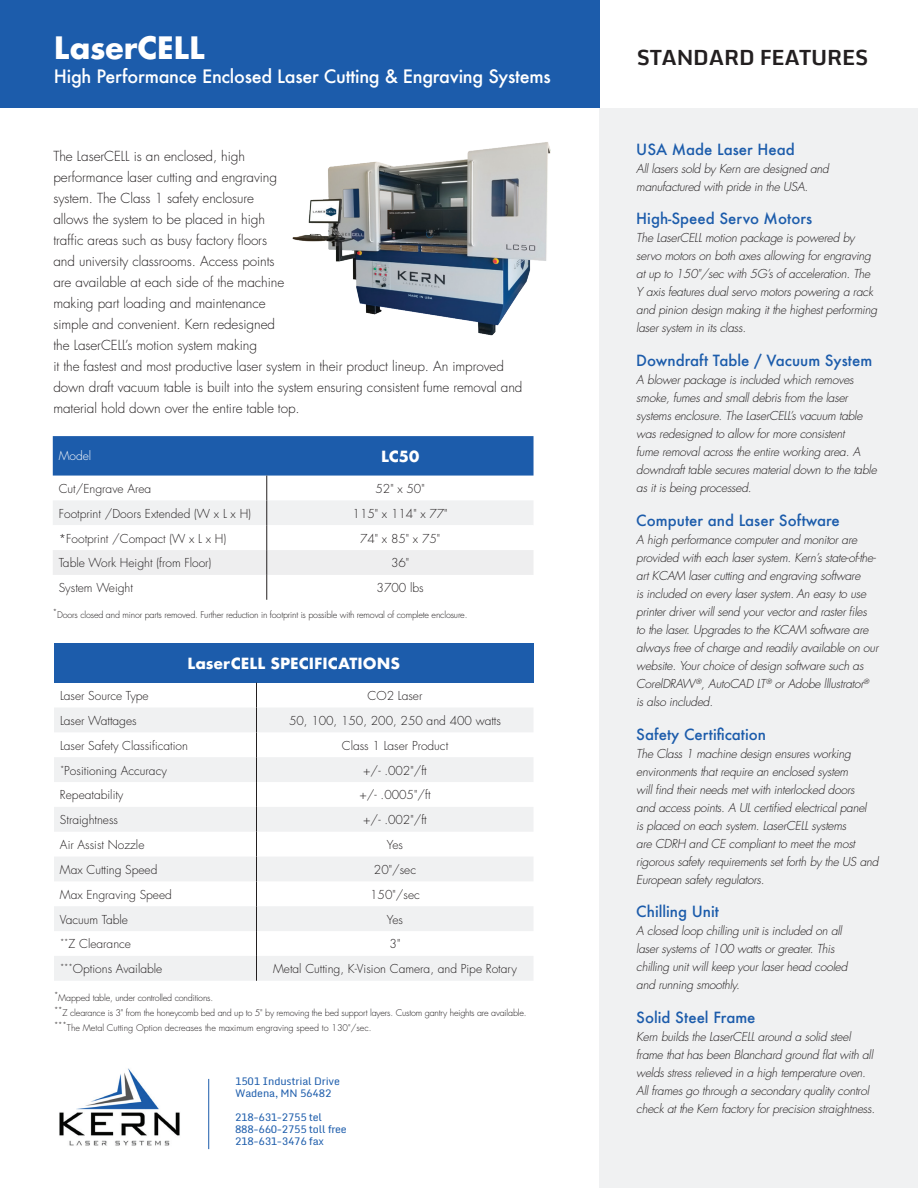
<style>
.page{position:relative;width:918px;height:1188px;background:#fff}
.page>*{position:absolute;margin:0;border:0;box-sizing:border-box;transform-origin:0 0}
.t1{font:700 30px "Futura";letter-spacing:-.015em;color:#fff}
.t2{font:700 21px "Monda";letter-spacing:-.01em;color:#231f20}
.t3{font:500 18px "Futura";letter-spacing:-.015em;color:#fff}
.t4{font:500 15px "Futura";color:#1c5cab}
.t5{font:700 15px "Futura";color:#fff}
.t6{font:300 13.5px/21px "Futura Std";letter-spacing:-.005em;color:#231f20}
.t7{font:italic 300 12px/18px "Futura Std";letter-spacing:-.02em;color:#231f20}
.t8{font:300 12px "Futura Std";color:#231f20}
.t9{font:300 12px "Futura Std";color:#fff}
.t10{font:10.5px/12px "Monda";letter-spacing:-.025em;color:#1c5cab}
.t11{font:300 9px/15px "Futura Std";letter-spacing:-.02em;color:#231f20}
</style>
<div class="page">
<div style="left:0;top:0;width:599px;height:108px;background:#1c5cab"></div>
<div style="left:599px;top:108px;width:319px;height:1080px;background:#f0f1f2"></div>
<img style="left:292px;top:142px;width:259px;height:194px">
<svg style="left:53px;top:436px;width:481px;height:164px"></svg>
<img style="left:59px;top:1068px;width:121px;height:78px">
<hr style="left:208px;top:1079px;width:1px;height:70px;background:#1c5cab">
<div style="left:54px;top:644px;width:480px;height:39px;background:#1c5cab"></div>
<svg style="left:54px;top:683px;width:479px;height:298px"></svg>
<h1 class="t1" style="left:54px;top:26px;width:153px">LaserCELL</h1>
<h3 class="t3" style="left:54px;top:64px;width:498px">High Performance Enclosed Laser Cutting &amp; Engraving Systems</h3>
<p class="t6" style="left:53px;top:146px;width:471px">The LaserCELL is an enclosed, high<br>performance laser cutting and engraving<br>system. The Class 1 safety enclosure<br>allows the system to be placed in high<br>traffic areas such as busy factory floors<br>and university classrooms. Access points<br>are available at each side of the machine<br>making part loading and maintenance<br>simple and convenient. Kern redesigned<br>the LaserCELL’s motion system making<br>it the fastest and most productive laser system in their product lineup. An improved down draft vacuum table is built into the system ensuring consistent fume removal and material hold down over the entire table top.</p>
<p class="t9" style="left:59px;top:448px;width:34px">Model</p>
<p class="t5" style="left:381px;top:446px;width:40px">LC50</p>
<p class="t8" style="left:59px;top:481px;width:94px">Cut/Engrave Area</p>
<p class="t8" style="left:376px;top:481px;width:51px">52" x 50"</p>
<p class="t8" style="left:59px;top:506px;width:194px">Footprint /Doors Extended (W x L x H)</p>
<p class="t8" style="left:353px;top:506px;width:97px">115" x 114" x 77"</p>
<p class="t8" style="left:59px;top:531px;width:169px">*Footprint /Compact (W x L x H)</p>
<p class="t8" style="left:360px;top:531px;width:82px">74" x 85" x 75"</p>
<p class="t8" style="left:59px;top:556px;width:154px">Table Work Height (from Floor)</p>
<p class="t8" style="left:391px;top:556px;width:20px">36"</p>
<p class="t8" style="left:59px;top:581px;width:76px">System Weight</p>
<p class="t8" style="left:377px;top:581px;width:49px">3700 lbs</p>
<p class="t11" style="left:53px;top:607px;width:416px"><sup>*</sup>Doors closed and minor parts removed. Further reduction in footprint is possible with removal of complete enclosure.</p>
<p class="t5" style="left:187px;top:653px;width:214px">LaserCELL SPECIFICATIONS</p>
<p class="t8" style="left:60px;top:688px;width:90px">Laser Source Type</p>
<p class="t8" style="left:368px;top:688px;width:56px">CO2 Laser</p>
<p class="t8" style="left:60px;top:713px;width:78px">Laser Wattages</p>
<p class="t8" style="left:289px;top:713px;width:213px">50, 100, 150, 200, 250 and 400 watts</p>
<p class="t8" style="left:60px;top:738px;width:130px">Laser Safety Classification</p>
<p class="t8" style="left:342px;top:738px;width:108px">Class 1 Laser Product</p>
<p class="t8" style="left:60px;top:763px;width:108px"><sup>*</sup>Positioning Accuracy</p>
<p class="t8" style="left:363px;top:763px;width:65px">+/- .002"/ft</p>
<p class="t8" style="left:60px;top:788px;width:65px">Repeatability</p>
<p class="t8" style="left:360px;top:788px;width:73px">+/- .0005"/ft</p>
<p class="t8" style="left:60px;top:813px;width:60px">Straightness</p>
<p class="t8" style="left:363px;top:813px;width:65px">+/- .002"/ft</p>
<p class="t8" style="left:60px;top:837px;width:86px">Air Assist Nozzle</p>
<p class="t8" style="left:387px;top:837px;width:18px">Yes</p>
<p class="t8" style="left:60px;top:862px;width:99px">Max Cutting Speed</p>
<p class="t8" style="left:374px;top:862px;width:44px">20"/sec</p>
<p class="t8" style="left:60px;top:887px;width:113px">Max Engraving Speed</p>
<p class="t8" style="left:370px;top:887px;width:51px">150"/sec</p>
<p class="t8" style="left:60px;top:912px;width:70px">Vacuum Table</p>
<p class="t8" style="left:387px;top:912px;width:18px">Yes</p>
<p class="t8" style="left:60px;top:937px;width:73px"><sup>**</sup>Z Clearance</p>
<p class="t8" style="left:390px;top:937px;width:12px">3"</p>
<p class="t8" style="left:60px;top:962px;width:104px"><sup>***</sup>Options Available</p>
<p class="t8" style="left:273px;top:962px;width:245px">Metal Cutting, K-Vision Camera, and Pipe Rotary</p>
<p class="t11" style="left:54px;top:991px;width:474px"><sup>*</sup>Mapped table, under controlled conditions.<br><sup>**</sup>Z clearance is 3" from the honeycomb bed and up to 5" by removing the bed support layers. Custom gantry heights are available. <sup>***</sup>The Metal Cutting Option decreases the maximum engraving speed to 130"/sec.</p>
<p class="t10" style="left:235px;top:1076px;width:106px">1501 Industrial Drive<br>Wadena, MN 56482</p>
<p class="t10" style="left:235px;top:1112px;width:113px">218-631-2755 tel<br>888-660-2755 toll free<br>218-631-3476 fax</p>
<h2 class="t2" style="left:637px;top:39px;width:233px">STANDARD FEATURES</h2>
<p class="t4" style="left:636px;top:139px;width:160px">USA Made Laser Head</p>
<p class="t7" style="left:636px;top:160px;width:194px">All lasers sold by Kern are designed and manufactured with pride in the USA.</p>
<p class="t4" style="left:636px;top:208px;width:177px">High-Speed Servo Motors</p>
<p class="t7" style="left:636px;top:229px;width:242px">The LaserCELL motion package is powered by servo motors on both axes allowing for engraving at up to 150"/sec with 5G’s of acceleration. The Y axis features dual servo motors powering a rack and pinion design making it the highest performing laser system in its class.</p>
<p class="t4" style="left:636px;top:350px;width:237px">Downdraft Table / Vacuum System</p>
<p class="t7" style="left:636px;top:371px;width:242px">A blower package is included which removes smoke, fumes and small debris from the laser systems enclosure. The LaserCELL’s vacuum table was redesigned to allow for more consistent<br>fume removal across the entire working area. A downdraft table secures material down to the table as it is being processed.</p>
<p class="t4" style="left:636px;top:510px;width:205px">Computer and Laser Software</p>
<p class="t7" style="left:636px;top:531px;width:244px">A high performance computer and monitor are provided with each laser system. Kern’s state-of-the&shy;art KCAM laser cutting and engraving software<br>is included on every laser system. An easy to use printer driver will send your vector and raster files to the laser. Upgrades to the KCAM software are always free of charge and readily available on our website. Your choice of design software such as CorelDRAW<sup>®</sup>, AutoCAD LT<sup>®</sup> or Adobe lllustrator<sup>® </sup>is also included.</p>
<p class="t4" style="left:636px;top:724px;width:131px">Safety Certification</p>
<p class="t7" style="left:636px;top:745px;width:244px">The Class 1 machine design ensures working environments that require an enclosed system<br>will find their needs met with interlocked doors<br>and access points. A UL certified electrical panel<br>is placed on each system. LaserCELL systems<br>are CDRH and CE compliant to meet the most rigorous safety requirements set forth by the US and European safety regulators.</p>
<p class="t4" style="left:636px;top:901px;width:84px">Chilling Unit</p>
<p class="t7" style="left:636px;top:922px;width:213px">A closed loop chilling unit is included on all laser systems of 100 watts or greater. This chilling unit will keep your laser head cooled and running smoothly.</p>
<p class="t4" style="left:636px;top:1007px;width:121px">Solid Steel Frame</p>
<p class="t7" style="left:636px;top:1028px;width:240px">Kern builds the LaserCELL around a solid steel frame that has been Blanchard ground flat with all welds stress relieved in a high temperature oven.<br>All frames go through a secondary quality control check at the Kern factory for precision straightness.</p>
</div>
